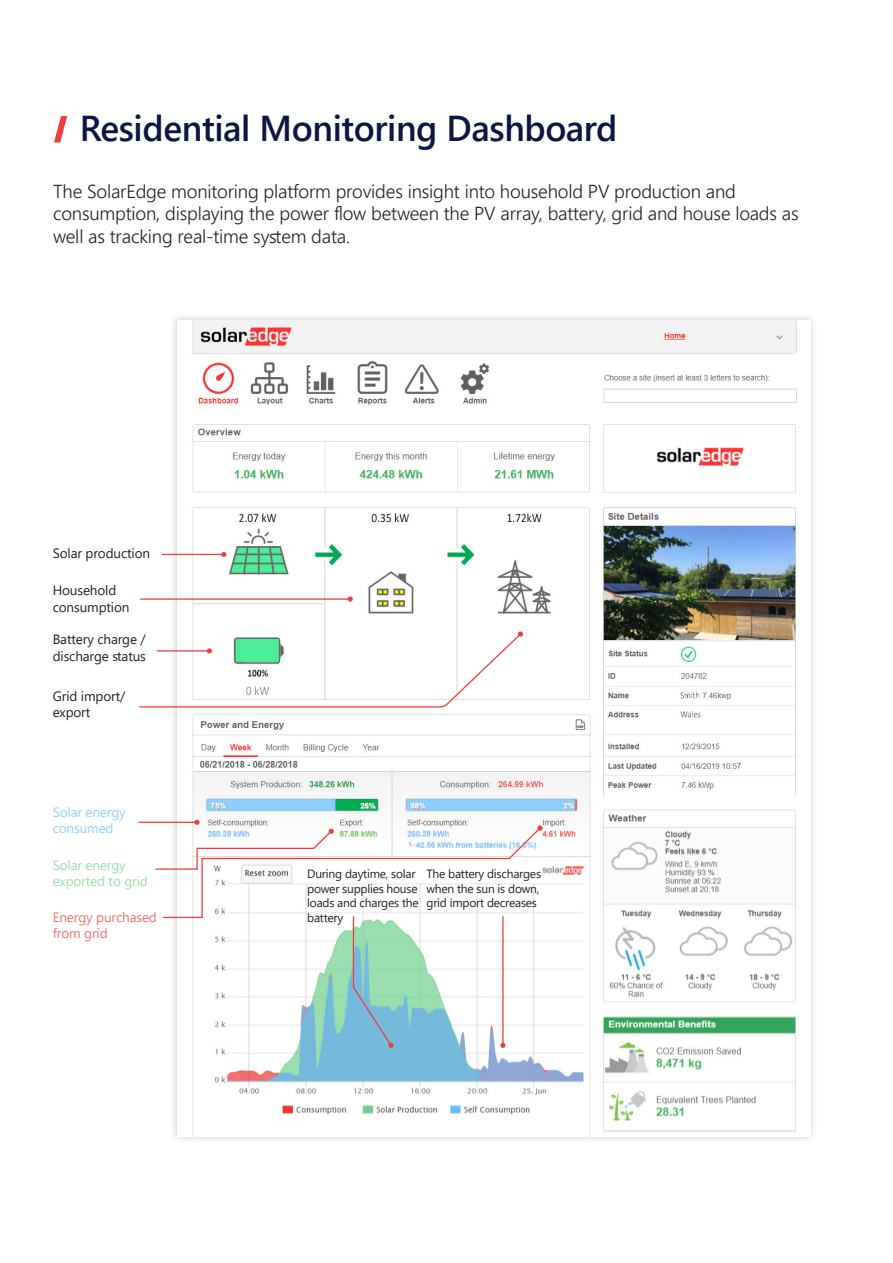
<style>
.page{position:relative;width:893px;height:1263px;background:#fff}
.page>*{position:absolute;margin:0;border:0;box-sizing:border-box;transform-origin:0 0}
.Main_Title_N{font:600 36px "Segoe UI";letter-spacing:-.01em;color:#0a1742}
.Text_reg{font:300 18.75px/22.5px "Segoe UI";letter-spacing:-.01em;color:#231f20}
.Text_reg-2{font:13.5px/16.2px "Segoe UI";letter-spacing:-.01em;color:#231f20}
.Text_reg-3{font:13.5px/16.2px "Segoe UI";letter-spacing:-.01em;color:#9addae}
.Text_reg-4{font:13.5px/16.2px "Segoe UI";letter-spacing:-.01em;color:#f27070}
.Text_reg-5{font:13.5px/16.2px "Segoe UI";letter-spacing:-.01em;color:#8ecfff}
.Text_reg-6{font:12px/14.4px "Segoe UI";letter-spacing:-.02em;color:#231f20}
</style>
<div class="page">
<svg style="left:54px;top:116px;width:13px;height:26px"></svg>
<div style="left:170px;top:312px;width:648px;height:832px;background:#231f20;opacity:.25"></div>
<img style="left:177px;top:320px;width:633px;height:816px">
<hr style="left:163px;top:554px;width:61px;height:1px;background:#ee3d3c">
<svg style="left:221px;top:552px;width:5px;height:5px"></svg>
<hr style="left:139px;top:822px;width:58px;height:1px;background:#ee3d3c">
<svg style="left:155px;top:820px;width:388px;height:228px"></svg>
<hr style="left:140px;top:598px;width:210px;height:2px;background:#ee3d3c">
<svg style="left:348px;top:596px;width:5px;height:6px"></svg>
<svg style="left:139px;top:631px;width:384px;height:77px"></svg>
<p class="Main_Title_N" style="left:80px;top:94px;width:539px">Residential Monitoring Dashboard</p>
<p class="Text_reg" style="left:53px;top:178px;width:747px">The SolarEdge monitoring platform provides insight into household PV production and consumption, displaying the power flow between the PV array, battery, grid and house loads as well as tracking real-time system data.</p>
<p class="Text_reg-2" style="left:53px;top:544px;width:99px">Solar production</p>
<p class="Text_reg-2" style="left:53px;top:581px;width:78px">Household consumption</p>
<p class="Text_reg-2" style="left:53px;top:630px;width:95px">Battery charge / discharge status</p>
<p class="Text_reg-2" style="left:53px;top:687px;width:74px">Grid import/ export</p>
<p class="Text_reg-5" style="left:53px;top:803px;width:75px">Solar energy consumed</p>
<p class="Text_reg-3" style="left:53px;top:856px;width:97px">Solar energy exported to grid</p>
<p class="Text_reg-4" style="left:53px;top:907px;width:106px">Energy purchased from grid</p>
<p class="Text_reg-6" style="left:307px;top:866px;width:113px">During daytime, solar power supplies house loads and charges the battery</p>
<p class="Text_reg-6" style="left:426px;top:866px;width:116px">The battery discharges when the sun is down, grid import decreases</p>
</div>
